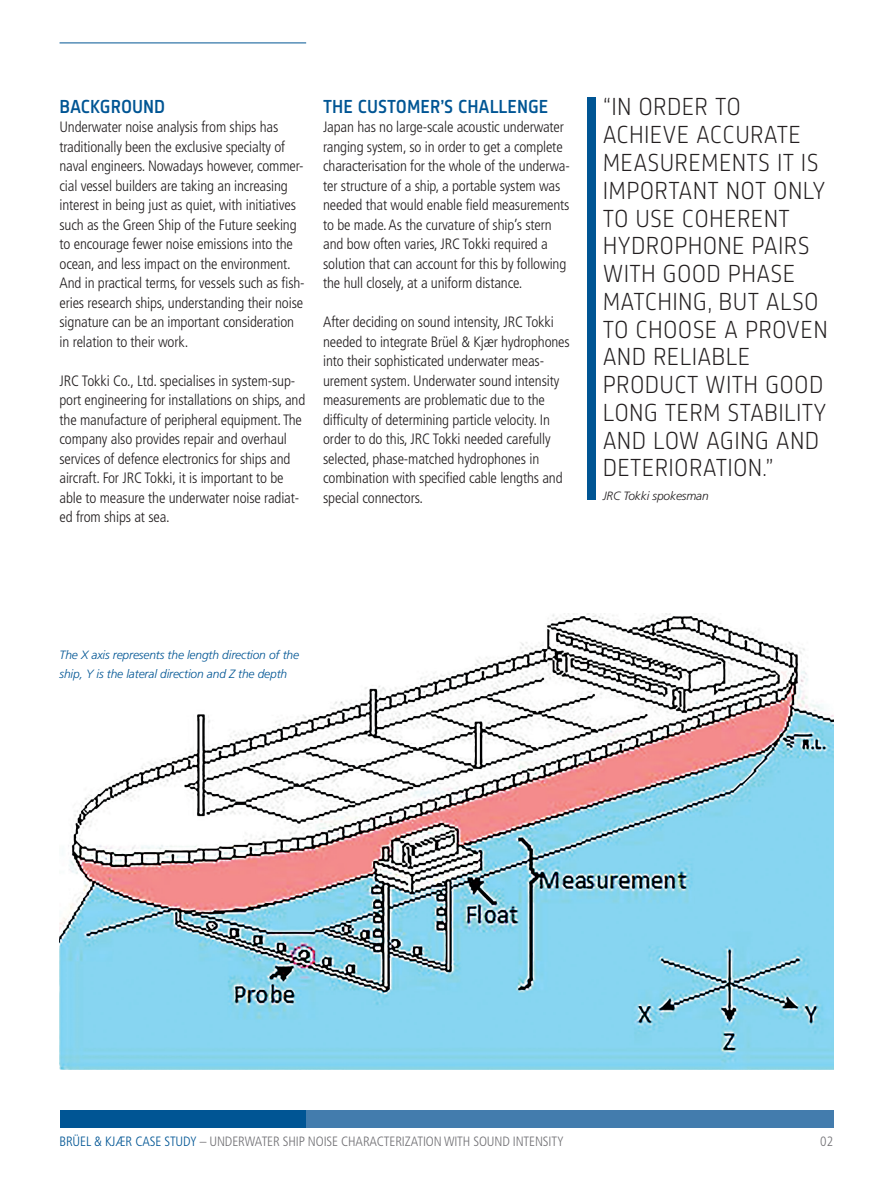
<style>
.page{position:relative;width:893px;height:1191px;background:#fff}
.page>*{position:absolute;margin:0;border:0;box-sizing:border-box;transform-origin:0 0}
.quote{font:300 25.5px/27.8px "Sinews Sans Pro";letter-spacing:.01em;color:#231f20}
.subheading{font:500 19.5px "Sinews Sans Pro";color:#005594}
.copy{font:300 condensed 15px/19.5px "Frutiger LT Std";letter-spacing:-.01em;color:#231f20}
.t1{font:300 condensed 13.5px "Frutiger LT Std";letter-spacing:-.01em;color:#717074}
.t2{font:italic 300 12px/19.5px "Frutiger LT Std";letter-spacing:-.01em;color:#005594}
.quote_who{font:italic 300 12px "Frutiger LT Std";letter-spacing:-.01em;color:#231f20}
.s1{color:#005594}
</style>
<div class="page">
<hr style="left:60px;top:43px;width:246px;height:1px;background:#005594">
<div style="left:60px;top:1110px;width:386px;height:17px;background:#005594"></div>
<div style="left:306px;top:1110px;width:527px;height:17px;background:#437cad"></div>
<img style="left:60px;top:613px;width:773px;height:456px">
<div style="left:587px;top:98px;width:8px;height:402px;background:#005594"></div>
<p class="subheading" style="left:60px;top:95px;width:107px">BACKGROUND</p>
<p class="copy" style="left:60px;top:117px;width:247px">Underwater noise analysis from ships has traditionally been the exclusive specialty of naval engineers. Nowadays however, commer&shy;cial vessel builders are taking an increasing interest in being just as quiet, with initiatives such as the Green Ship of the Future seeking to encourage fewer noise emissions into the ocean, and less impact on the environment.<br>And in practical terms, for vessels such as fish&shy;eries research ships, understanding their noise signature can be an important consideration in relation to their work.</p>
<p class="copy" style="left:60px;top:371px;width:247px">JRC Tokki Co., Ltd. specialises in system-sup&shy;port engineering for installations on ships, and the manufacture of peripheral equipment. The company also provides repair and overhaul services of defence electronics for ships and aircraft. For JRC Tokki, it is important to be able to measure the underwater noise radiat&shy;ed from ships at sea.</p>
<p class="subheading" style="left:323px;top:95px;width:227px">THE CUSTOMER’S CHALLENGE</p>
<p class="copy" style="left:323px;top:117px;width:248px">Japan has no large-scale acoustic underwater ranging system, so in order to get a complete characterisation for the whole of the underwa&shy;ter structure of a ship, a portable system was needed that would enable field measurements to be made. As the curvature of ship’s stern and bow often varies, JRC Tokki required a solution that can account for this by following the hull closely, at a uniform distance.</p>
<p class="copy" style="left:323px;top:312px;width:248px">After deciding on sound intensity, JRC Tokki needed to integrate Brüel &amp; Kjær hydrophones into their sophisticated underwater meas&shy;urement system. Underwater sound intensity measurements are problematic due to the difficulty of determining particle velocity. In order to do this, JRC Tokki needed carefully selected, phase-matched hydrophones in combination with specified cable lengths and special connectors.</p>
<p class="quote" style="left:603px;top:93px;width:227px">“IN ORDER TO<br>ACHIEVE ACCURATE<br>MEASUREMENTS IT IS<br>IMPORTANT NOT ONLY<br>TO USE COHERENT<br>HYDROPHONE PAIRS<br>WITH GOOD PHASE<br>MATCHING, BUT ALSO<br>TO CHOOSE A PROVEN<br>AND RELIABLE<br>PRODUCT WITH GOOD<br>LONG TERM STABILITY<br>AND LOW AGING AND<br>DETERIORATION.”</p>
<p class="quote_who" style="left:603px;top:489px;width:108px">JRC Tokki spokesman</p>
<p class="t2" style="left:60px;top:645px;width:241px">The X axis represents the length direction of the ship, Y is the lateral direction and Z the depth</p>
<p class="t1" style="left:60px;top:1133px;width:506px"><span class="s1">BRÜEL &amp; KJÆR CASE STUDY</span> – UNDERWATER SHIP NOISE CHARACTERIZATION WITH SOUND INTENSITY</p>
<p class="t1" style="left:820px;top:1133px;width:15px">02</p>
</div>
